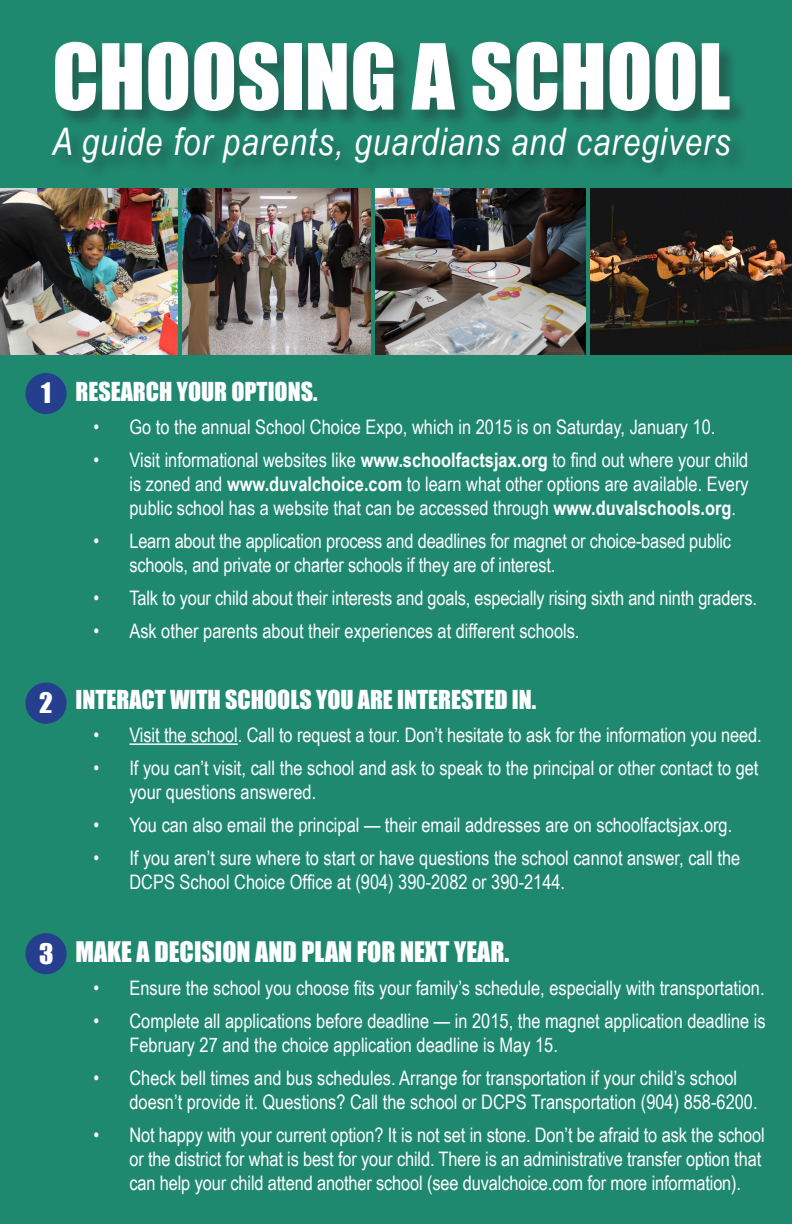
<style>
.page{position:relative;width:792px;height:1224px;background:#1f8970}
.page>*{position:absolute;margin:0;border:0;box-sizing:border-box;transform-origin:0 0}
.t1{font:84px "Impact";color:#fff}
.t2{font:italic 38px "Arial Narrow";letter-spacing:.03em;color:#fff}
.t3{font:26px "Impact";color:#fff}
.t4{font:26px "Impact";color:#fff;scale:1.04 1}
.t5{font:26px "Impact";color:#fff;scale:1.05 1}
.t6{font:24px "Impact";color:#fff}
.t7{font:20px/24px "Arial Narrow";color:#fff}
.s1{font-weight:700}
</style>
<div class="page">
<img style="left:182px;top:189px;width:188px;height:165px">
<img style="left:0;top:189px;width:177px;height:165px">
<div style="left:52px;top:41px;width:697px;height:141px;background:#231f20;opacity:.38"></div>
<img style="left:590px;top:189px;width:202px;height:165px">
<img style="left:375px;top:189px;width:210px;height:165px">
<hr style="left:129px;top:743px;width:109px;height:2px;background:#fff">
<div style="left:25px;top:373px;width:42px;height:41px;background:#253f8e;border-radius:50%"></div>
<div style="left:25px;top:683px;width:42px;height:41px;background:#253f8e;border-radius:50%"></div>
<div style="left:25px;top:933px;width:42px;height:41px;background:#253f8e;border-radius:50%"></div>
<p class="t1" style="left:52px;top:11px;width:680px">CHOOSING A SCHOOL</p>
<p class="t2" style="left:52px;top:115px;width:680px">A guide for parents, guardians and caregivers</p>
<p class="t3" style="left:41px;top:373px;width:11px">1</p>
<p class="t6" style="left:75px;top:373px;width:244px">RESEARCH YOUR OPTIONS.</p>
<p class="t7" style="left:93px;top:414px;width:624px">• Go to the annual School Choice Expo, which in 2015 is on Saturday, January 10.</p>
<p class="t7" style="left:129px;top:447px;width:621px;text-align:justify;text-indent:-36px">• Visit informational websites like <span class="s1">www.schoolfactsjax.org</span> to find out where your child is zoned and <span class="s1">www.duvalchoice.com</span> to learn what other options are available. Every public school has a website that can be accessed through <span class="s1">www.duvalschools.org</span>.</p>
<p class="t7" style="left:129px;top:528px;width:603px;text-indent:-36px">• Learn about the application process and deadlines for magnet or choice-based public schools, and private or charter schools if they are of interest.</p>
<p class="t7" style="left:93px;top:585px;width:665px">• Talk to your child about their interests and goals, especially rising sixth and ninth graders.</p>
<p class="t7" style="left:93px;top:618px;width:488px">• Ask other parents about their experiences at different schools.</p>
<p class="t4" style="left:39px;top:682px;width:15px">2</p>
<p class="t6" style="left:75px;top:681px;width:462px">INTERACT WITH SCHOOLS YOU ARE INTERESTED IN.</p>
<p class="t7" style="left:93px;top:722px;width:670px">• Visit the school. Call to request a tour. Don’t hesitate to ask for the information you need.</p>
<p class="t7" style="left:129px;top:755px;width:631px;text-indent:-36px">• If you can’t visit, call the school and ask to speak to the principal or other contact to get your questions answered.</p>
<p class="t7" style="left:93px;top:812px;width:640px">• You can also email the principal — their email addresses are on schoolfactsjax.org.</p>
<p class="t7" style="left:129px;top:845px;width:612px;text-indent:-36px">• If you aren’t sure where to start or have questions the school cannot answer, call the<br>DCPS School Choice Office at (904) 390-2082 or 390-2144.</p>
<p class="t5" style="left:39px;top:933px;width:15px">3</p>
<p class="t3" style="left:75px;top:932px;width:435px">MAKE A DECISION AND PLAN FOR NEXT YEAR.</p>
<p class="t7" style="left:93px;top:975px;width:673px">• Ensure the school you choose fits your family’s schedule, especially with transportation.</p>
<p class="t7" style="left:129px;top:1008px;width:638px;text-indent:-36px">• Complete all applications before deadline — in 2015, the magnet application deadline is<br>February 27 and the choice application deadline is May 15.</p>
<p class="t7" style="left:129px;top:1065px;width:630px;text-indent:-36px">• Check bell times and bus schedules. Arrange for transportation if your child’s school doesn’t provide it. Questions? Call the school or DCPS Transportation (904) 858-6200.</p>
<p class="t7" style="left:129px;top:1122px;width:637px;text-indent:-36px">• Not happy with your current option? It is not set in stone. Don’t be afraid to ask the school or the district for what is best for your child. There is an administrative transfer option that can help your child attend another school (see duvalchoice.com for more information).</p>
</div>
